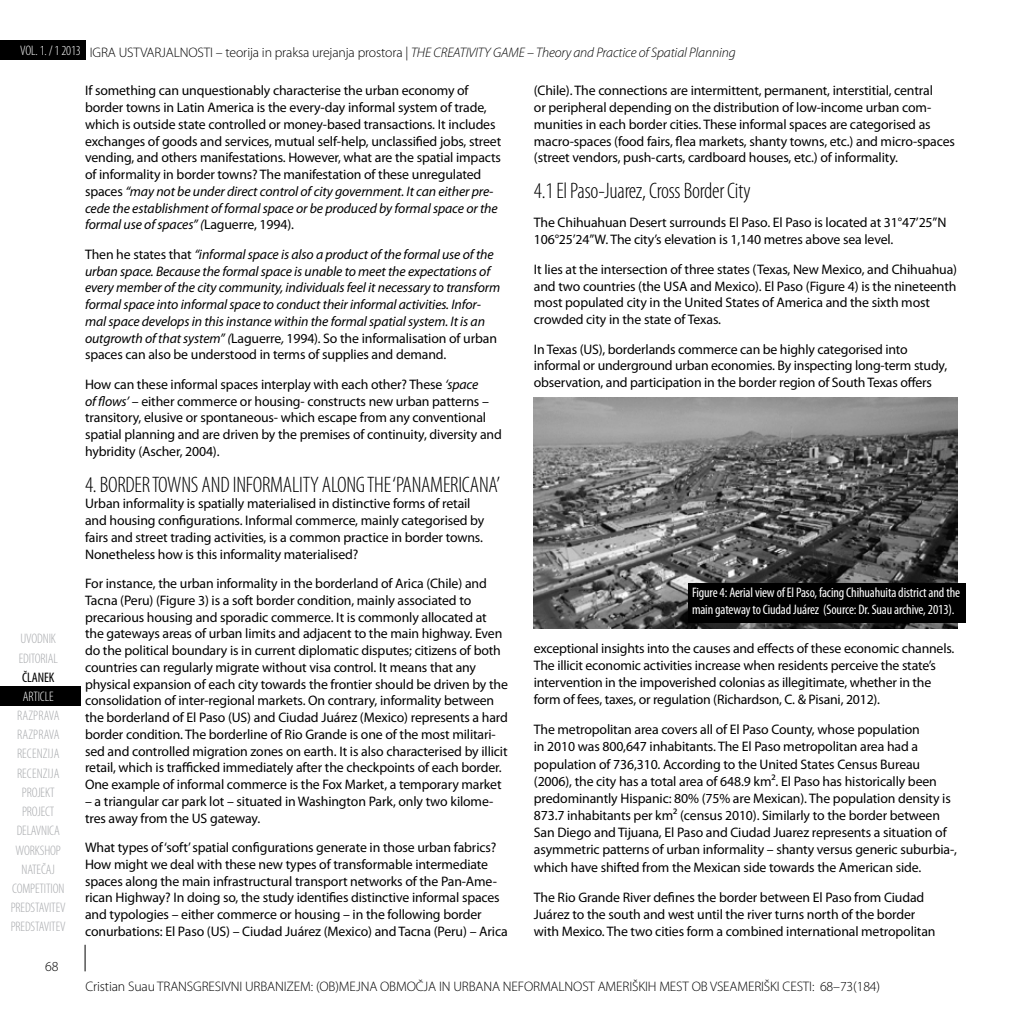
<style>
.page{position:relative;width:1021px;height:1021px;background:#fff}
.page>*{position:absolute;margin:0;border:0;box-sizing:border-box;transform-origin:0 0}
.t1{font:300 condensed 22.5px "Myriad Pro";letter-spacing:-.01em;color:#000}
.t2{font:13.8px/16.8px "Myriad Pro";letter-spacing:-.01em;color:#000}
.t3{font:italic 13.8px/16.8px "Myriad Pro";letter-spacing:-.01em;color:#000}
.t4{font:300 condensed 13.8px "Myriad Pro";letter-spacing:-.01em;color:#a7a9ac}
.t5{font:italic 300 13.8px "Myriad Pro";letter-spacing:-.01em;color:#000}
.t6{font:300 13.8px "Myriad Pro";letter-spacing:-.01em;color:#000}
.t7{font:condensed 13.8px/16.5px "Myriad Pro";letter-spacing:-.01em;color:#fff}
.t8{font:300 condensed 13.8px "Myriad Pro";letter-spacing:-.01em;color:#fff}
.t9{font:condensed 13.8px "Myriad Pro";letter-spacing:-.01em;color:#000}
.s1{font-style:normal;font-stretch:condensed;color:#fff}
.s2{font-style:normal}
.s3{font-style:italic}
</style>
<div class="page">
<div style="left:0;top:41px;width:85px;height:19px;background:#000"></div>
<svg style="left:85px;top:944px;width:1px;height:27px"></svg>
<div style="left:0;top:686px;width:81px;height:19px;background:#000"></div>
<img style="left:534px;top:398px;width:423px;height:230px">
<div style="left:687px;top:583px;width:278px;height:39px;background:#000"></div>
<p class="t5" style="left:20px;top:45px;width:717px"><span class="s1">VOL. 1. / 1 2013</span> <span class="s2">IGRA USTVARJALNOSTI – teorija in praksa urejanja prostora |</span> THE CREATIVITY GAME – Theory and Practice of Spatial Planning</p>
<p class="t4" style="left:20px;top:631px;width:37px">UVODNIK</p>
<p class="t4" style="left:19px;top:650px;width:41px">EDITORIAL</p>
<p class="t9" style="left:22px;top:668px;width:34px">ČLANEK</p>
<p class="t8" style="left:23px;top:689px;width:32px">ARTICLE</p>
<p class="t4" style="left:17px;top:708px;width:23px">RAZPRAVA</p>
<p class="t4" style="left:17px;top:746px;width:6px">RECEN</p>
<p class="t4" style="left:43px;top:746px;width:10px">ZIJA</p>
<p class="t4" style="left:17px;top:727px;width:23px">RAZPRAVA</p>
<p class="t4" style="left:17px;top:765px;width:6px">RECEN</p>
<p class="t4" style="left:43px;top:765px;width:10px">ZIJA</p>
<p class="t4" style="left:22px;top:785px;width:34px">PROJEKT</p>
<p class="t4" style="left:22px;top:804px;width:34px">PROJECT</p>
<p class="t4" style="left:17px;top:823px;width:45px">DELAVNICA</p>
<p class="t4" style="left:16px;top:842px;width:47px">WORKSHOP</p>
<p class="t4" style="left:22px;top:861px;width:35px">NATEČAJ</p>
<p class="t4" style="left:12px;top:881px;width:54px">COMPETITION</p>
<p class="t4" style="left:11px;top:900px;width:57px">PREDSTAVITEV</p>
<p class="t4" style="left:11px;top:919px;width:57px">PREDSTAVITEV</p>
<p class="t6" style="left:45px;top:959px;width:15px">68</p>
<p class="t2" style="left:85px;top:82px;width:418px">If something can unquestionably characterise the urban economy of border towns in Latin America is the every-day informal system of trade, which is outside state controlled or money-based transactions. It includes exchanges of goods and services, mutual self-help, unclassified jobs, street vending, and others manifestations. However, what are the spatial impacts of informality in border towns? The manifestation of these unregulated spaces <span class="s3">“may not be under direct control of city government. It can either pre&shy;cede the establishment of formal space or be produced by formal space or the formal use of spaces” (</span>Laguerre, 1994).</p>
<p class="t3" style="left:85px;top:246px;width:416px"><span class="s2">Then he states that</span> “informal space is also a product of the formal use of the urban space. Because the formal space is unable to meet the expectations of every member of the city community, individuals feel it necessary to transform formal space into informal space to conduct their informal activities. Infor&shy;mal space develops in this instance within the formal spatial system. It is an outgrowth of that system” (<span class="s2">Laguerre</span>, <span class="s2">1994)</span>. <span class="s2">So the informalisation of urban spaces can also be understood in terms of supplies and demand.</span></p>
<p class="t2" style="left:85px;top:376px;width:418px">How can these informal spaces interplay with each other? These <span class="s3">‘space<br>of flows’</span> – either commerce or housing- constructs new urban patterns – transitory, elusive or spontaneous- which escape from any conventional spatial planning and are driven by the premises of continuity, diversity and hybridity (Ascher, 2004).</p>
<h1 class="t1" style="left:85px;top:472px;width:416px">4. BORDER TOWNS AND INFORMALITY ALONG THE ‘PANAMERICANA’</h1>
<p class="t2" style="left:85px;top:495px;width:401px">Urban informality is spatially materialised in distinctive forms of retail and housing configurations. Informal commerce, mainly categorised by fairs and street trading activities, is a common practice in border towns.<br>Nonetheless how is this informality materialised?</p>
<p class="t2" style="left:85px;top:574px;width:424px">For instance, the urban informality in the borderland of Arica (Chile) and Tacna (Peru) (Figure 3) is a soft border condition, mainly associated to precarious housing and sporadic commerce. It is commonly allocated at the gateways areas of urban limits and adjacent to the main highway. Even do the political boundary is in current diplomatic disputes; citizens of both countries can regularly migrate without visa control. It means that any physical expansion of each city towards the frontier should be driven by the consolidation of inter-regional markets. On contrary, informality between the borderland of El Paso (US) and Ciudad Juárez (Mexico) represents a hard border condition. The borderline of Rio Grande is one of the most militari&shy;sed and controlled migration zones on earth. It is also characterised by illicit retail, which is trafficked immediately after the checkpoints of each border.<br>One example of informal commerce is the Fox Market, a temporary market</p>
<p class="t2" style="left:85px;top:792px;width:410px">– a triangular car park lot – situated in Washington Park, only two kilome&shy;tres away from the US gateway.</p>
<p class="t2" style="left:85px;top:838px;width:424px">What types of ‘soft’ spatial configurations generate in those urban fabrics?<br>How might we deal with these new types of transformable intermediate spaces along the main infrastructural transport networks of the Pan-Ame&shy;rican Highway? In doing so, the study identifies distinctive informal spaces and typologies – either commerce or housing – in the following border conurbations: El Paso (US) – Ciudad Juárez (Mexico) and Tacna (Peru) – Arica</p>
<p class="t2" style="left:534px;top:82px;width:422px">(Chile). The connections are intermittent, permanent, interstitial, central<br>or peripheral depending on the distribution of low-income urban com&shy;munities in each border cities. These informal spaces are categorised as macro-spaces (food fairs, flea markets, shanty towns, etc.) and micro-spaces (street vendors, push-carts, cardboard houses, etc.) of informality.</p>
<h1 class="t1" style="left:534px;top:178px;width:218px">4.1 EL PASO-JUAREZ, CROSS BORDER CITY</h1>
<p class="t2" style="left:534px;top:214px;width:414px">The Chihuahuan Desert surrounds El Paso. El Paso is located at 31°47’25”N<br>106°25’24”W. The city’s elevation is 1,140 metres above sea level.</p>
<p class="t2" style="left:534px;top:260px;width:425px">It lies at the intersection of three states (Texas, New Mexico, and Chihuahua) and two countries (the USA and Mexico). El Paso (Figure 4) is the nineteenth most populated city in the United States of America and the sixth most crowded city in the state of Texas.</p>
<p class="t2" style="left:534px;top:340px;width:415px">In Texas (US), borderlands commerce can be highly categorised into informal or underground urban economies. By inspecting long-term study, observation, and participation in the border region of South Texas offers</p>
<p class="t7" style="left:692px;top:584px;width:270px">Figure 4: Aerial view of El Paso, facing Chihuahuita district and the main gateway to Ciudad Juárez (Source: Dr. Suau archive, 2013).</p>
<p class="t2" style="left:534px;top:639px;width:422px">exceptional insights into the causes and effects of these economic channels.<br>The illicit economic activities increase when residents perceive the state’s intervention in the impoverished colonias as illegitimate, whether in the form of fees, taxes, or regulation (Richardson, C. &amp; Pisani, 2012).</p>
<p class="t2" style="left:534px;top:720px;width:425px">The metropolitan area covers all of El Paso County, whose population<br>in 2010 was 800,647 inhabitants. The El Paso metropolitan area had a population of 736,310. According to the United States Census Bureau (2006), the city has a total area of 648.9 km². El Paso has historically been predominantly Hispanic: 80% (75% are Mexican). The population density is 873.7 inhabitants per km² (census 2010). Similarly to the border between San Diego and Tijuana, El Paso and Ciudad Juarez represents a situation of asymmetric patterns of urban informality – shanty versus generic suburbia-, which have shifted from the Mexican side towards the American side.</p>
<p class="t2" style="left:534px;top:888px;width:403px">The Rio Grande River defines the border between El Paso from Ciudad<br>Juárez to the south and west until the river turns north of the border with Mexico. The two cities form a combined international metropolitan</p>
<p class="t6" style="left:85px;top:978px;width:796px">Cristian Suau TRANSGRESIVNI URBANIZEM: (OB)MEJNA OBMOČJA IN URBANA NEFORMALNOST AMERIŠKIH MEST OB VSEAMERIŠKI CESTI: 68–73(184)</p>
</div>
